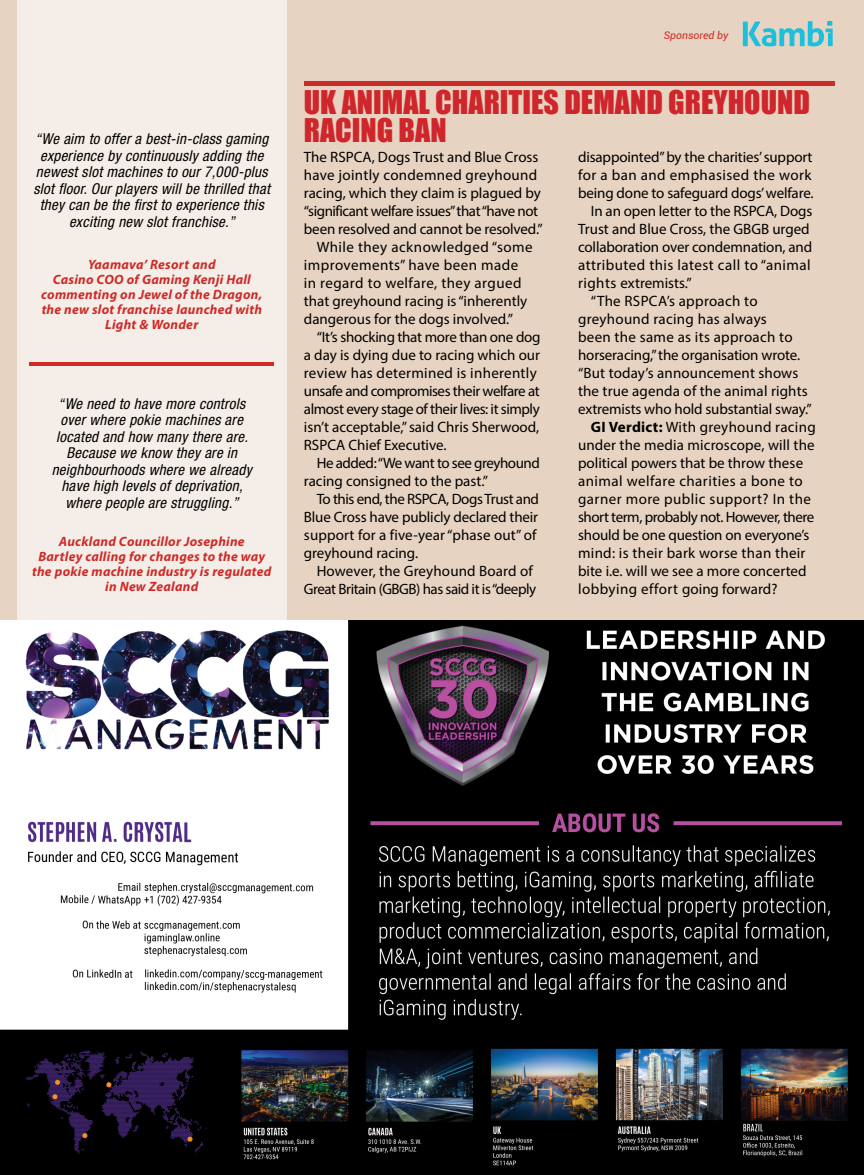
<style>
.page{position:relative;width:864px;height:1175px;background:#fff}
.page>*{position:absolute;margin:0;border:0;box-sizing:border-box;transform-origin:0 0}
.t1{font:30px/28.5px "Impact";color:#cf262c}
.t2{font:15px "Myriad Pro";color:#000}
.t3{font:italic condensed 15px/16.5px "Helvetica Neue LT Std";letter-spacing:.02em;color:#000;text-align:center}
.t4{font:15px "Myriad Pro";letter-spacing:-.03em;color:#000}
.t5{font:15px "Myriad Pro";letter-spacing:.03em;color:#000}
.t6{font:15px "Myriad Pro";letter-spacing:.02em;color:#000}
.t7{font:15px "Myriad Pro";letter-spacing:-.02em;color:#000}
.t8{font:15px "Myriad Pro";letter-spacing:.025em;color:#000}
.t9{font:italic 700 13.5px/15px "Myriad Pro";letter-spacing:.02em;color:#cd2b28;text-align:center}
.t10{font:italic 10.5px "Roboto";color:#cd2b28}
.s1{font-weight:700}
</style>
<div class="page">
<div style="left:0;top:0;width:864px;height:1174px;background:#e7d3c1"></div>
<div style="left:17px;top:0;width:270px;height:1174px;background:#f5eee8"></div>
<hr style="left:304px;top:81px;width:530px;height:4px;background:#cd2b28">
<img style="left:0;top:621px;width:864px;height:553px">
<hr style="left:30px;top:362px;width:244px;height:3px;background:#cd2b28">
<svg style="left:743px;top:21px;width:90px;height:25px"></svg>
<p class="t3" style="left:34px;top:131px;width:238px">“We aim to offer a best-in-class gaming experience by continuously adding the newest slot machines to our 7,000-plus slot floor. Our players will be thrilled that they can be the first to experience this exciting new slot franchise.”</p>
<p class="t9" style="left:41px;top:256px;width:222px">Yaamava’ Resort and<br>Casino COO of Gaming Kenji Hall commenting on Jewel of the Dragon, the new slot franchise launched with<br>Light &amp; Wonder</p>
<p class="t3" style="left:52px;top:395px;width:202px">“We need to have more controls over where pokie machines are located and how many there are.<br>Because we know they are in neighbourhoods where we already have high levels of deprivation, where people are struggling.”</p>
<p class="t9" style="left:32px;top:534px;width:241px">Auckland Councillor Josephine<br>Bartley calling for changes to the way the pokie machine industry is regulated in New Zealand</p>
<p class="t10" style="left:664px;top:28px;width:66px">Sponsored by</p>
<h1 class="t1" style="left:304px;top:87px;width:508px">UK ANIMAL CHARITIES DEMAND GREYHOUND<br>RACING BAN</h1>
<p class="t2" style="left:304px;top:148px;width:236px">The RSPCA, Dogs Trust and Blue Cross</p>
<p class="t6" style="left:304px;top:166px;width:235px">have jointly condemned greyhound</p>
<p class="t2" style="left:304px;top:184px;width:239px">racing, which they claim is plagued by</p>
<p class="t4" style="left:304px;top:202px;width:236px">“significant welfare issues” that “have not</p>
<p class="t2" style="left:304px;top:220px;width:240px">been resolved and cannot be resolved.”</p>
<p class="t5" style="left:317px;top:238px;width:217px">While they acknowledged “some</p>
<p class="t5" style="left:304px;top:256px;width:216px">improvements” have been made</p>
<p class="t5" style="left:304px;top:274px;width:219px">in regard to welfare, they argued</p>
<p class="t2" style="left:304px;top:292px;width:225px">that greyhound racing is “inherently</p>
<p class="t2" style="left:304px;top:310px;width:211px">dangerous for the dogs involved.”</p>
<p class="t7" style="left:317px;top:328px;width:225px">“It’s shocking that more than one dog</p>
<p class="t2" style="left:304px;top:346px;width:238px">a day is dying due to racing which our</p>
<p class="t6" style="left:304px;top:364px;width:234px">review has determined is inherently</p>
<p class="t4" style="left:304px;top:382px;width:237px">unsafe and compromises their welfare at</p>
<p class="t4" style="left:304px;top:400px;width:237px">almost every stage of their lives: it simply</p>
<p class="t2" style="left:304px;top:418px;width:237px">isn’t acceptable,” said Chris Sherwood,</p>
<p class="t2" style="left:304px;top:436px;width:144px">RSPCA Chief Executive.</p>
<p class="t4" style="left:317px;top:454px;width:225px">He added: “We want to see greyhound</p>
<p class="t2" style="left:304px;top:472px;width:186px">racing consigned to the past.”</p>
<p class="t4" style="left:317px;top:490px;width:224px">To this end, the RSPCA, Dogs Trust and</p>
<p class="t2" style="left:304px;top:508px;width:236px">Blue Cross have publicly declared their</p>
<p class="t2" style="left:304px;top:526px;width:234px">support for a five-year “phase out” of</p>
<p class="t2" style="left:304px;top:544px;width:116px">greyhound racing.</p>
<p class="t2" style="left:317px;top:562px;width:218px">However, the Greyhound Board of</p>
<p class="t4" style="left:304px;top:580px;width:234px">Great Britain (GBGB) has said it is “deeply</p>
<p class="t2" style="left:578px;top:148px;width:236px">disappointed” by the charities’ support</p>
<p class="t5" style="left:578px;top:166px;width:235px">for a ban and emphasised the work</p>
<p class="t2" style="left:578px;top:184px;width:237px">being done to safeguard dogs’ welfare.</p>
<p class="t2" style="left:591px;top:202px;width:223px">In an open letter to the RSPCA, Dogs</p>
<p class="t2" style="left:578px;top:220px;width:233px">Trust and Blue Cross, the GBGB urged</p>
<p class="t2" style="left:578px;top:238px;width:236px">collaboration over condemnation, and</p>
<p class="t5" style="left:578px;top:256px;width:234px">attributed this latest call to “animal</p>
<p class="t2" style="left:578px;top:274px;width:115px">rights extremists.”</p>
<p class="t6" style="left:591px;top:292px;width:168px">“The RSPCA’s approach to</p>
<p class="t6" style="left:578px;top:310px;width:190px">greyhound racing has always</p>
<p class="t6" style="left:578px;top:328px;width:216px">been the same as its approach to</p>
<p class="t2" style="left:578px;top:346px;width:224px">horseracing,” the organisation wrote.</p>
<p class="t2" style="left:578px;top:364px;width:222px">“But today’s announcement shows</p>
<p class="t2" style="left:578px;top:382px;width:231px">the true agenda of the animal rights</p>
<p class="t2" style="left:578px;top:400px;width:235px">extremists who hold substantial sway.”</p>
<p class="t6" style="left:591px;top:418px;width:226px"><span class="s1">GI Verdict:</span> With greyhound racing</p>
<p class="t2" style="left:578px;top:436px;width:238px">under the media microscope, will the</p>
<p class="t2" style="left:578px;top:454px;width:227px">political powers that be throw these</p>
<p class="t5" style="left:578px;top:472px;width:226px">animal welfare charities a bone to</p>
<p class="t5" style="left:578px;top:490px;width:234px">garner more public support? In the</p>
<p class="t4" style="left:578px;top:508px;width:238px">short term, probably not. However, there</p>
<p class="t2" style="left:578px;top:526px;width:233px">should be one question on everyone’s</p>
<p class="t6" style="left:578px;top:544px;width:229px">mind: is their bark worse than their</p>
<p class="t2" style="left:578px;top:562px;width:230px">bite i.e. will we see a more concerted</p>
<p class="t8" style="left:578px;top:580px;width:201px">lobbying effort going forward?</p>
</div>
